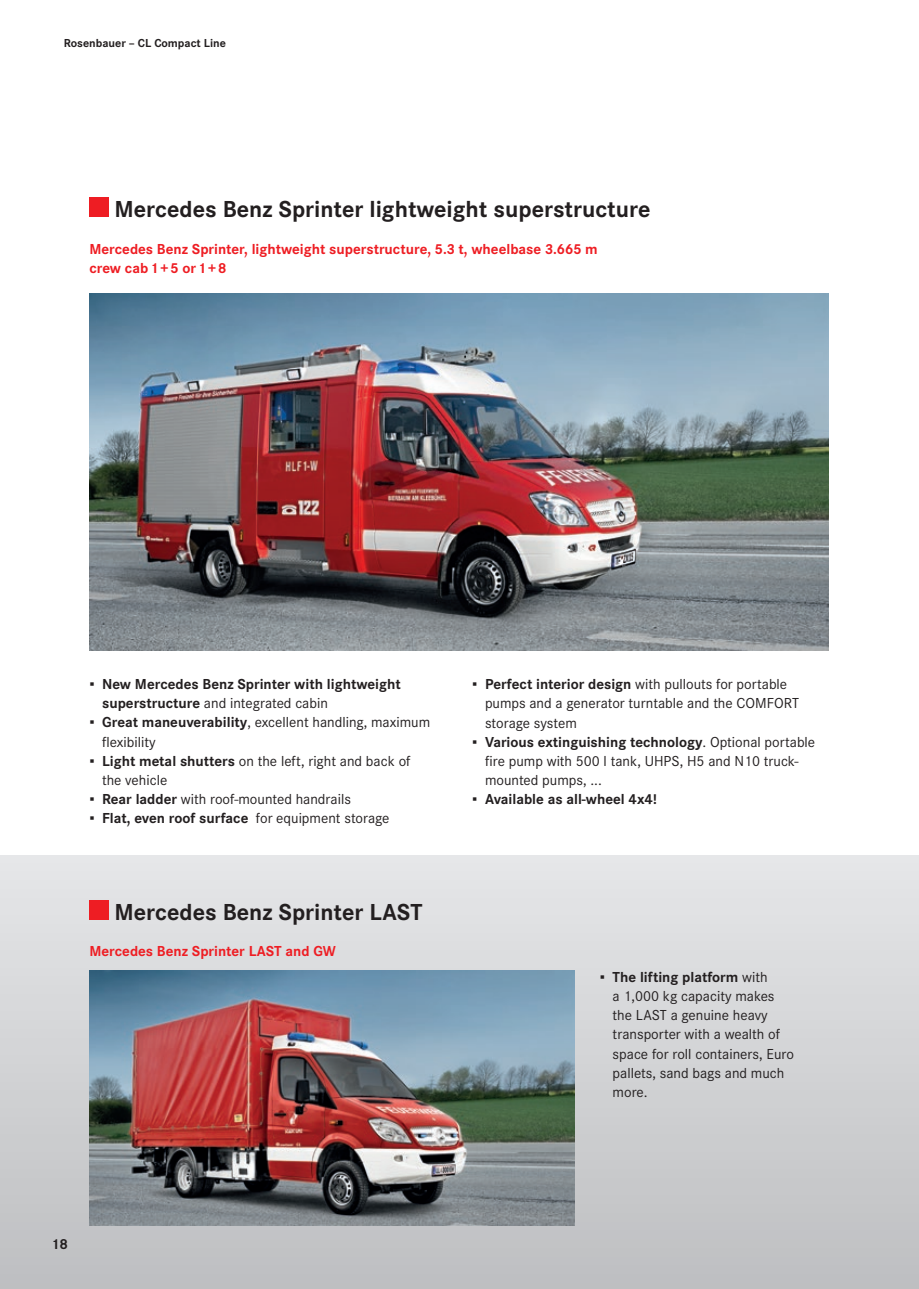
<style>
.page{position:relative;width:919px;height:1289px;background:#fff}
.page>*{position:absolute;margin:0;border:0;box-sizing:border-box;transform-origin:0 0}
.t1{font:700 24px "Corporate S";color:#231f20}
.t2{font:15px/19.2px "Corporate S";color:#231f20}
.t3{font:700 15px/19.2px "Corporate S";color:#231f20}
.t4{font:700 15px/19.2px "Corporate S";color:#ee1d23}
.t5{font:700 12px "Corporate S";color:#231f20}
.s1{font-family:"Arial";font-weight:400}
.s2{font-weight:400}
.s3{font-family:"Arial"}
.s4{font-weight:700}
</style>
<div class="page">
<div style="left:0;top:855px;width:918px;height:433px;background:linear-gradient(to bottom,#e6e7e9,#bdbec0)"></div>
<img style="left:89px;top:970px;width:485px;height:255px">
<img style="left:89px;top:293px;width:739px;height:358px">
<div style="left:89px;top:198px;width:19px;height:19px;background:#ee1d23"></div>
<div style="left:89px;top:900px;width:19px;height:19px;background:#ee1d23"></div>
<p class="t5" style="left:64px;top:36px;width:164px">Rosenbauer – CL Compact Line</p>
<h1 class="t1" style="left:114px;top:195px;width:537px">Mercedes Benz Sprinter lightweight superstructure</h1>
<p class="t4" style="left:89px;top:239px;width:510px">Mercedes Benz Sprinter, lightweight superstructure, 5.3 t, wheelbase 3.665 m crew cab 1+5 or 1+8</p>
<p class="t3" style="left:102px;top:675px;width:300px;text-indent:-13px"><span class="s1">▪</span> New Mercedes Benz Sprinter with lightweight superstructure <span class="s2">and integrated cabin</span></p>
<p class="t2" style="left:102px;top:713px;width:329px;text-indent:-13px"><span class="s3">▪</span> <span class="s4">Great maneuverability</span>, excellent handling, maximum flexibility</p>
<p class="t2" style="left:102px;top:751px;width:310px;text-indent:-13px"><span class="s3">▪</span> <span class="s4">Light metal shutters</span> on the left, right and back of the vehicle</p>
<p class="t2" style="left:89px;top:789px;width:263px"><span class="s3">▪</span> <span class="s4">Rear ladder</span> with roof-mounted handrails</p>
<p class="t3" style="left:89px;top:809px;width:302px"><span class="s1">▪</span> Flat, even roof surface <span class="s2">for equipment storage</span></p>
<h1 class="t1" style="left:114px;top:897px;width:309px">Mercedes Benz Sprinter LAST</h1>
<p class="t4" style="left:89px;top:942px;width:248px">Mercedes Benz Sprinter LAST and GW</p>
<p class="t2" style="left:485px;top:674px;width:315px;text-indent:-13px"><span class="s3">▪</span> <span class="s4">Perfect interior design</span> with pullouts for portable pumps and a generator turntable and the COMFORT storage system</p>
<p class="t2" style="left:485px;top:732px;width:332px;text-indent:-13px"><span class="s3">▪</span> <span class="s4">Various extinguishing technology</span>. Optional portable fire pump with 500 l tank, UHPS, H5 and N10 truck&shy;mounted pumps, ...</p>
<p class="t3" style="left:472px;top:790px;width:186px"><span class="s1">▪</span> Available as all-wheel 4x4!</p>
<p class="t2" style="left:612px;top:967px;width:183px;text-indent:-13px"><span class="s3">▪</span> <span class="s4">The lifting platform</span> with<br>a 1,000 kg capacity makes the LAST a genuine heavy transporter with a wealth of space for roll containers, Euro pallets, sand bags and much more.</p>
<p class="t3" style="left:51px;top:1234px;width:19px">18</p>
</div>
